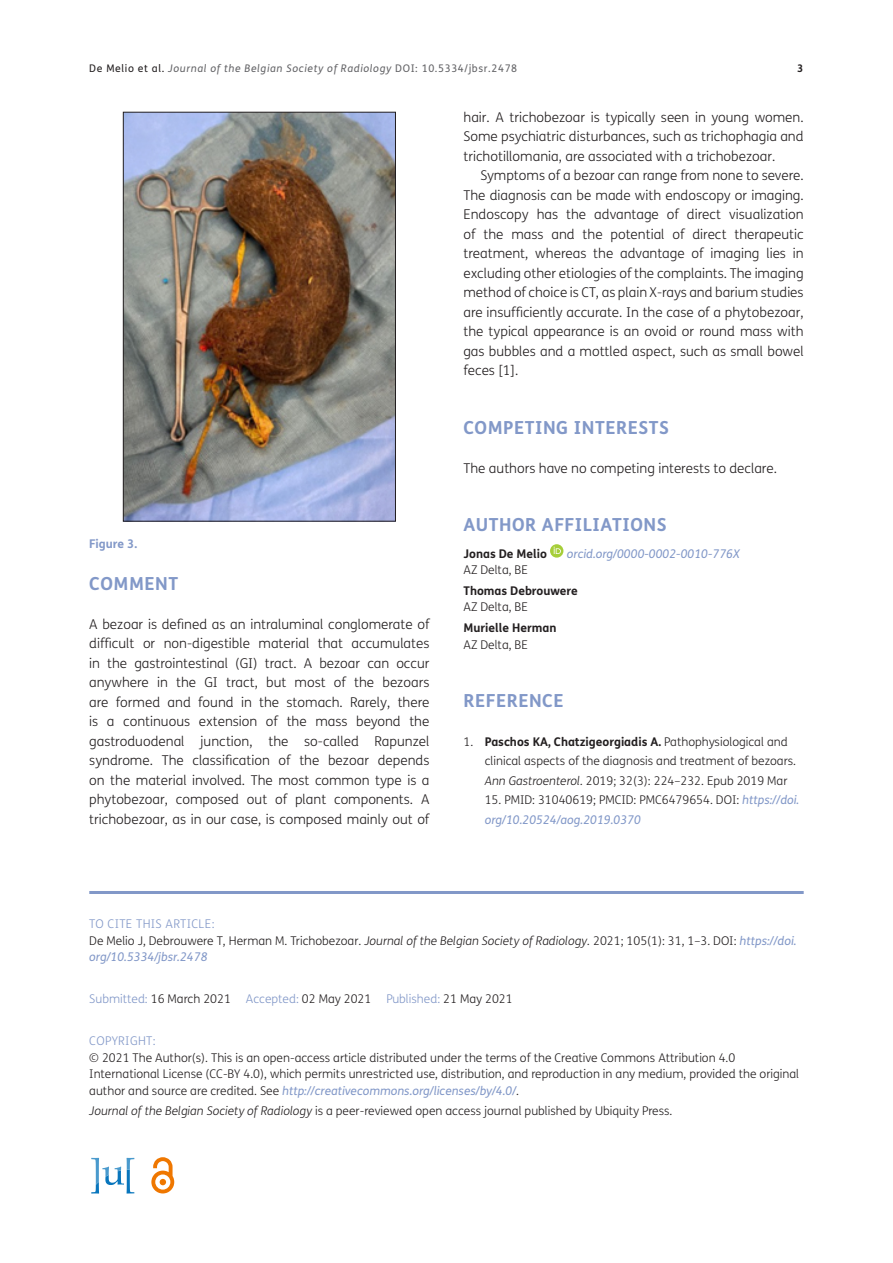
<style>
.page{position:relative;width:893px;height:1263px;background:#fff}
.page>*{position:absolute;margin:0;border:0;box-sizing:border-box;transform-origin:0 0}
.t1{font:700 18px "FS Me";letter-spacing:.03em;color:#8298c8}
.Body_Copy_-_1st_Para{font:300 13.5px/19.5px "FS Me";color:#231f20;text-align:justify}
.Body_Copy{font:300 13.5px/19.5px "FS Me";color:#231f20;text-align:justify}
.Meta{font:300 12px/16.5px "FS Me";color:#231f20}
.References{font:300 12px/19.5px "FS Me";color:#231f20}
.Meta-2{font:700 12px/16.5px "FS Me";color:#231f20}
.Meta-3{font:300 12px "FS Me";color:#8298c8}
.Meta-4{font:italic 12px "FS Me";color:#8298c8}
.Meta_Titles_-_Rule_A{font:300 12px "FS Me";letter-spacing:.03em;color:#8298c8}
.Meta_Titles{font:300 12px "FS Me";letter-spacing:.03em;color:#8298c8}
.Figure_copy{font:700 12px "FS Me";color:#8298c8}
.t2{font:italic 10.5px "FS Me";letter-spacing:.06em;color:#636366}
.t3{font:700 10.5px "FS Me";color:#231f20}
.s1{font-style:normal;color:#231f20}
.s2{font-style:normal}
.s3{font-weight:300}
.s4{font-weight:700}
.s5{font-style:italic}
.s6{font-weight:400;font-style:italic;color:#8298c8}
.s7{color:#231f20}
</style>
<div class="page">
<svg style="left:91px;top:1158px;width:43px;height:35px"></svg>
<svg style="left:151px;top:1157px;width:23px;height:36px"></svg>
<hr style="left:89px;top:891px;width:715px;height:3px;background:#8298c8">
<svg style="left:550px;top:544px;width:13px;height:14px"></svg>
<svg style="left:554px;top:547px;width:7px;height:7px"></svg>
<img style="left:125px;top:114px;width:269px;height:406px">
<div style="left:123px;top:112px;width:273px;height:410px;border:1px solid #231f20"></div>
<p class="t2" style="left:89px;top:62px;width:429px"><span class="s1">De Melio et al.</span> Journal of the Belgian Society of Radiology <span class="s2">DOI: 10.5334/jbsr.2478</span></p>
<p class="t3" style="left:797px;top:61px;width:8px">3</p>
<p class="Body_Copy_-_1st_Para" style="left:463px;top:107px;width:342px">hair. A trichobezoar is typically seen in young women.<br>Some psychiatric disturbances, such as trichophagia and trichotillomania, are associated with a trichobezoar.</p>
<p class="Body_Copy" style="left:463px;top:166px;width:342px;text-indent:17px">Symptoms of a bezoar can range from none to severe.<br>The diagnosis can be made with endoscopy or imaging.<br>Endoscopy has the advantage of direct visualization of the mass and the potential of direct therapeutic treatment, whereas the advantage of imaging lies in excluding other etiologies of the complaints. The imaging method of choice is CT, as plain X-rays and barium studies are insufficiently accurate. In the case of a phytobezoar, the typical appearance is an ovoid or round mass with gas bubbles and a mottled aspect, such as small bowel feces [1].</p>
<p class="Figure_copy" style="left:89px;top:536px;width:49px">Figure 3.</p>
<h1 class="t1" style="left:89px;top:572px;width:91px">COMMENT</h1>
<p class="Body_Copy_-_1st_Para" style="left:89px;top:614px;width:342px">A bezoar is defined as an intraluminal conglomerate of difficult or non-digestible material that accumulates in the gastrointestinal (GI) tract. A bezoar can occur anywhere in the GI tract, but most of the bezoars are formed and found in the stomach. Rarely, there is a continuous extension of the mass beyond the gastroduodenal junction, the so-called Rapunzel syndrome. The classification of the bezoar depends on the material involved. The most common type is a phytobezoar, composed out of plant components. A trichobezoar, as in our case, is composed mainly out of</p>
<h1 class="t1" style="left:463px;top:416px;width:207px">COMPETING INTERESTS</h1>
<p class="Body_Copy_-_1st_Para" style="left:463px;top:458px;width:315px">The authors have no competing interests to declare.</p>
<h1 class="t1" style="left:463px;top:513px;width:205px">AUTHOR AFFILIATIONS</h1>
<p class="Meta-2" style="left:463px;top:545px;width:85px">Jonas De Melio</p>
<p class="Meta-4" style="left:567px;top:546px;width:174px">orcid.org/0000-0002-0010-776X</p>
<p class="Meta" style="left:463px;top:562px;width:66px">AZ Delta, BE</p>
<p class="Meta-2" style="left:463px;top:582px;width:116px">Thomas Debrouwere<br><span class="s3">AZ Delta, BE</span></p>
<p class="Meta-2" style="left:463px;top:620px;width:95px">Murielle Herman<br><span class="s3">AZ Delta, BE</span></p>
<h1 class="t1" style="left:463px;top:689px;width:102px">REFERENCE</h1>
<p class="References" style="left:485px;top:732px;width:313px;text-indent:-21px">1. <span class="s4">Paschos KA, Chatzigeorgiadis A.</span> Pathophysiological and clinical aspects of the diagnosis and treatment of bezoars.<br><span class="s5">Ann Gastroenterol.</span> 2019; 32(3): 224–232. Epub 2019 Mar</p>
<p class="References" style="left:485px;top:790px;width:316px">15. PMID: 31040619; PMCID: PMC6479654. DOI: <span class="s6">https://doi. org/10.20524/aog.2019.0370</span></p>
<p class="Meta_Titles_-_Rule_A" style="left:89px;top:917px;width:127px">TO CITE THIS ARTICLE:</p>
<p class="Meta" style="left:89px;top:932px;width:709px">De Melio J, Debrouwere T, Herman M. Trichobezoar. <span class="s5">Journal of the Belgian Society of Radiology.</span> 2021; 105(1): 31, 1–3. DOI: <span class="s6">https://doi. org/10.5334/jbsr.2478</span></p>
<p class="Meta-3" style="left:89px;top:992px;width:425px">Submitted: <span class="s7">16 March 2021</span> Accepted: <span class="s7">02 May 2021</span> Published: <span class="s7">21 May 2021</span></p>
<p class="Meta_Titles" style="left:89px;top:1034px;width:68px">COPYRIGHT:</p>
<p class="Meta" style="left:89px;top:1049px;width:711px">© 2021 The Author(s). This is an open-access article distributed under the terms of the Creative Commons Attribution 4.0<br>International License (CC-BY 4.0), which permits unrestricted use, distribution, and reproduction in any medium, provided the original author and source are credited. See <span class="s6">http://creativecommons.org/licenses/by/4.0/</span>.</p>
<p class="Meta" style="left:89px;top:1103px;width:585px"><span class="s5">Journal of the Belgian Society of Radiology</span> is a peer-reviewed open access journal published by Ubiquity Press.</p>
</div>
